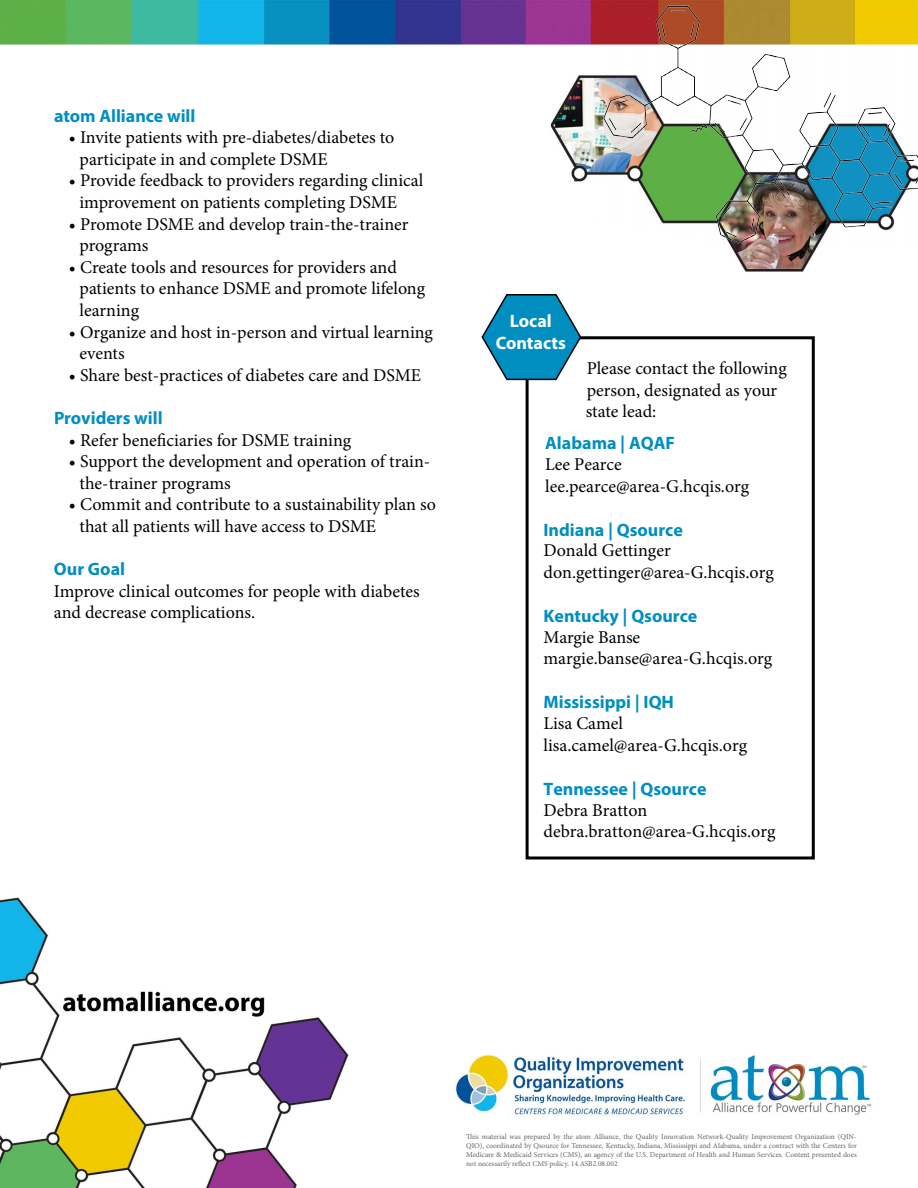
<style>
.page{position:relative;width:918px;height:1188px;background:#fff}
.page>*{position:absolute;margin:0;border:0;box-sizing:border-box;transform-origin:0 0}
.t1{font:18px/21.6px "Minion Pro";color:#000}
.t2{font:700 18px "Myriad Pro";color:#008ec0}
.t3{font:700 18px/21.6px "Myriad Pro";color:#fff;text-align:center}
.t4{font:7.5px/9px "Minion Pro";color:#636466;text-align:justify}
</style>
<div class="page">
<img style="left:0;top:897px;width:872px;height:291px">
<img style="left:0;top:0;width:598px;height:46px">
<img style="left:551px;top:75px;width:265px;height:197px">
<img style="left:598px;top:0;width:320px;height:250px">
<div style="left:526px;top:336px;width:289px;height:524px;border:3px solid #000"></div>
<svg style="left:481px;top:211px;width:224px;height:170px"></svg>
<p class="t2" style="left:54px;top:104px;width:143px">atom Alliance will</p>
<p class="t1" style="left:79px;top:127px;width:316px;text-indent:-10px">• Invite patients with pre-diabetes/diabetes to participate in and complete DSME</p>
<p class="t1" style="left:79px;top:170px;width:345px;text-indent:-10px">• Provide feedback to providers regarding clinical improvement on patients completing DSME</p>
<p class="t1" style="left:79px;top:213px;width:331px;text-indent:-10px">• Promote DSME and develop train-the-trainer programs</p>
<p class="t1" style="left:79px;top:256px;width:347px;text-indent:-10px">• Create tools and resources for providers and patients to enhance DSME and promote lifelong learning</p>
<p class="t1" style="left:79px;top:321px;width:355px;text-indent:-10px">• Organize and host in-person and virtual learning events</p>
<p class="t1" style="left:69px;top:364px;width:353px">• Share best-practices of diabetes care and DSME</p>
<p class="t2" style="left:54px;top:406px;width:110px">Providers will</p>
<p class="t1" style="left:69px;top:429px;width:284px">• Refer beneficiaries for DSME training</p>
<p class="t1" style="left:79px;top:451px;width:352px;text-indent:-10px">• Support the development and operation of train&shy;the-trainer programs</p>
<p class="t1" style="left:79px;top:494px;width:358px;text-indent:-10px">• Commit and contribute to a sustainability plan so that all patients will have access to DSME</p>
<p class="t2" style="left:54px;top:557px;width:73px">Our Goal</p>
<p class="t1" style="left:54px;top:580px;width:367px">Improve clinical outcomes for people with diabetes and decrease complications.</p>
<p class="t3" style="left:496px;top:310px;width:72px">Local<br>Contacts</p>
<p class="t1" style="left:586px;top:358px;width:202px">Please contact the following person, designated as your state lead:</p>
<p class="t2" style="left:545px;top:432px;width:131px">Alabama | AQAF</p>
<p class="t1" style="left:545px;top:454px;width:206px">Lee Pearce lee.pearce@area-G.hcqis.org</p>
<p class="t2" style="left:544px;top:518px;width:141px">Indiana | Qsource</p>
<p class="t1" style="left:544px;top:540px;width:232px">Donald Gettinger don.gettinger@area-G.hcqis.org</p>
<p class="t2" style="left:544px;top:604px;width:155px">Kentucky | Qsource</p>
<p class="t1" style="left:544px;top:626px;width:230px">Margie Banse margie.banse@area-G.hcqis.org</p>
<p class="t2" style="left:544px;top:691px;width:132px">Mississippi | IQH</p>
<p class="t1" style="left:544px;top:713px;width:205px">Lisa Camel lisa.camel@area-G.hcqis.org</p>
<p class="t2" style="left:544px;top:777px;width:165px">Tennessee | Qsource</p>
<p class="t1" style="left:544px;top:799px;width:234px">Debra Bratton debra.bratton@area-G.hcqis.org</p>
<p class="t4" style="left:466px;top:1133px;width:392px">This material was prepared by the atom Alliance, the Quality Innovation Network-Quality Improvement Organization (QIN-QIO), coordinated by Qsource for Tennessee, Kentucky, Indiana, Mississippi and Alabama, under a contract with the Centers for Medicare &amp; Medicaid Services (CMS), an agency of the U.S. Department of Health and Human Services. Content presented does not necessarily reflect CMS policy. 14.ASB2.08.002</p>
</div>
